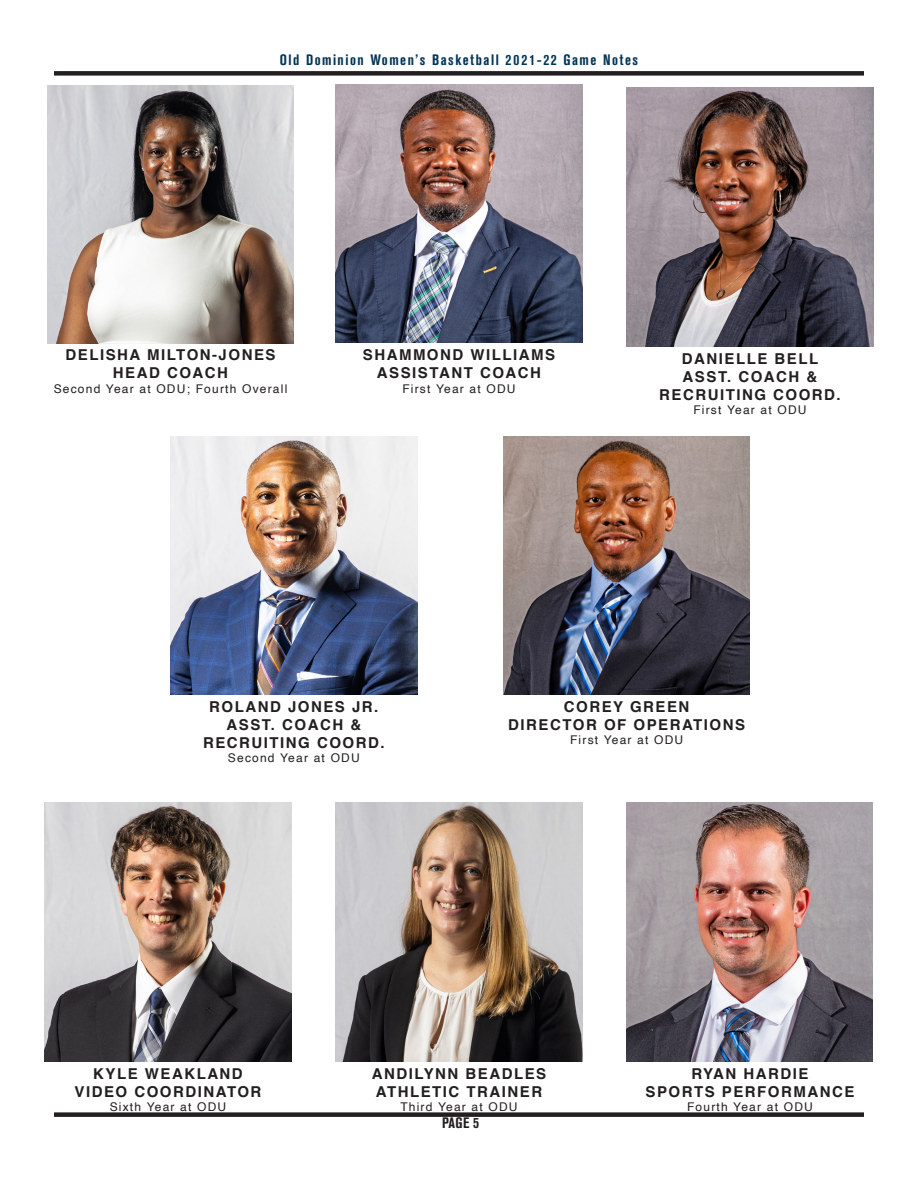
<style>
.page{position:relative;width:918px;height:1188px;background:#fff}
.page>*{position:absolute;margin:0;border:0;box-sizing:border-box;transform-origin:0 0}
.t1{font:700 15px "Helvetica";letter-spacing:.1em;color:#231f20}
.t2{font:700 condensed 15px "Akzidenz Grotesk BE";letter-spacing:.1em;color:#043555}
.t3{font:700 condensed 15px "Akzidenz Grotesk BE";color:#231f20}
.t4{font:12px "Helvetica";letter-spacing:.1em;color:#231f20}
</style>
<div class="page">
<div style="left:54px;top:1112px;width:810px;height:5px;background:#231f20"></div>
<div style="left:54px;top:71px;width:810px;height:5px;background:#231f20"></div>
<img style="left:47px;top:85px;width:247px;height:259px">
<img style="left:171px;top:436px;width:246px;height:258px">
<img style="left:503px;top:436px;width:247px;height:258px">
<img style="left:45px;top:803px;width:246px;height:258px">
<img style="left:336px;top:803px;width:246px;height:258px">
<img style="left:627px;top:803px;width:246px;height:258px">
<img style="left:336px;top:85px;width:246px;height:258px">
<img style="left:627px;top:88px;width:246px;height:258px">
<p class="t2" style="left:280px;top:51px;width:360px">Old Dominion Women’s Basketball 2021-22 Game Notes</p>
<p class="t1" style="left:66px;top:343px;width:211px">DELISHA MILTON-JONES</p>
<p class="t1" style="left:113px;top:361px;width:117px">HEAD COACH</p>
<p class="t4" style="left:54px;top:379px;width:235px">Second Year at ODU; Fourth Overall</p>
<p class="t1" style="left:363px;top:343px;width:194px">SHAMMOND WILLIAMS</p>
<p class="t1" style="left:377px;top:361px;width:166px">ASSISTANT COACH</p>
<p class="t4" style="left:402px;top:379px;width:115px">First Year at ODU</p>
<p class="t1" style="left:682px;top:346px;width:138px">DANIELLE BELL</p>
<p class="t1" style="left:683px;top:364px;width:136px">ASST. COACH &amp;</p>
<p class="t1" style="left:659px;top:382px;width:183px">RECRUITING COORD.</p>
<p class="t4" style="left:693px;top:401px;width:115px">First Year at ODU</p>
<p class="t1" style="left:209px;top:695px;width:171px">ROLAND JONES JR.</p>
<p class="t1" style="left:227px;top:713px;width:136px">ASST. COACH &amp;</p>
<p class="t1" style="left:203px;top:731px;width:183px">RECRUITING COORD.</p>
<p class="t4" style="left:228px;top:749px;width:133px">Second Year at ODU</p>
<p class="t1" style="left:564px;top:695px;width:127px">COREY GREEN</p>
<p class="t1" style="left:508px;top:713px;width:238px">DIRECTOR OF OPERATIONS</p>
<p class="t4" style="left:570px;top:731px;width:115px">First Year at ODU</p>
<p class="t1" style="left:93px;top:1061px;width:151px">KYLE WEAKLAND</p>
<p class="t1" style="left:75px;top:1079px;width:188px">VIDEO COORDINATOR</p>
<p class="t4" style="left:110px;top:1098px;width:118px">Sixth Year at ODU</p>
<p class="t1" style="left:372px;top:1061px;width:176px">ANDILYNN BEADLES</p>
<p class="t1" style="left:376px;top:1079px;width:168px">ATHLETIC TRAINER</p>
<p class="t4" style="left:400px;top:1098px;width:119px">Third Year at ODU</p>
<p class="t3" style="left:442px;top:1115px;width:39px">PAGE 5</p>
<p class="t1" style="left:691px;top:1061px;width:119px">RYAN HARDIE</p>
<p class="t1" style="left:646px;top:1079px;width:210px">SPORTS PERFORMANCE</p>
<p class="t4" style="left:687px;top:1098px;width:127px">Fourth Year at ODU</p>
</div>
